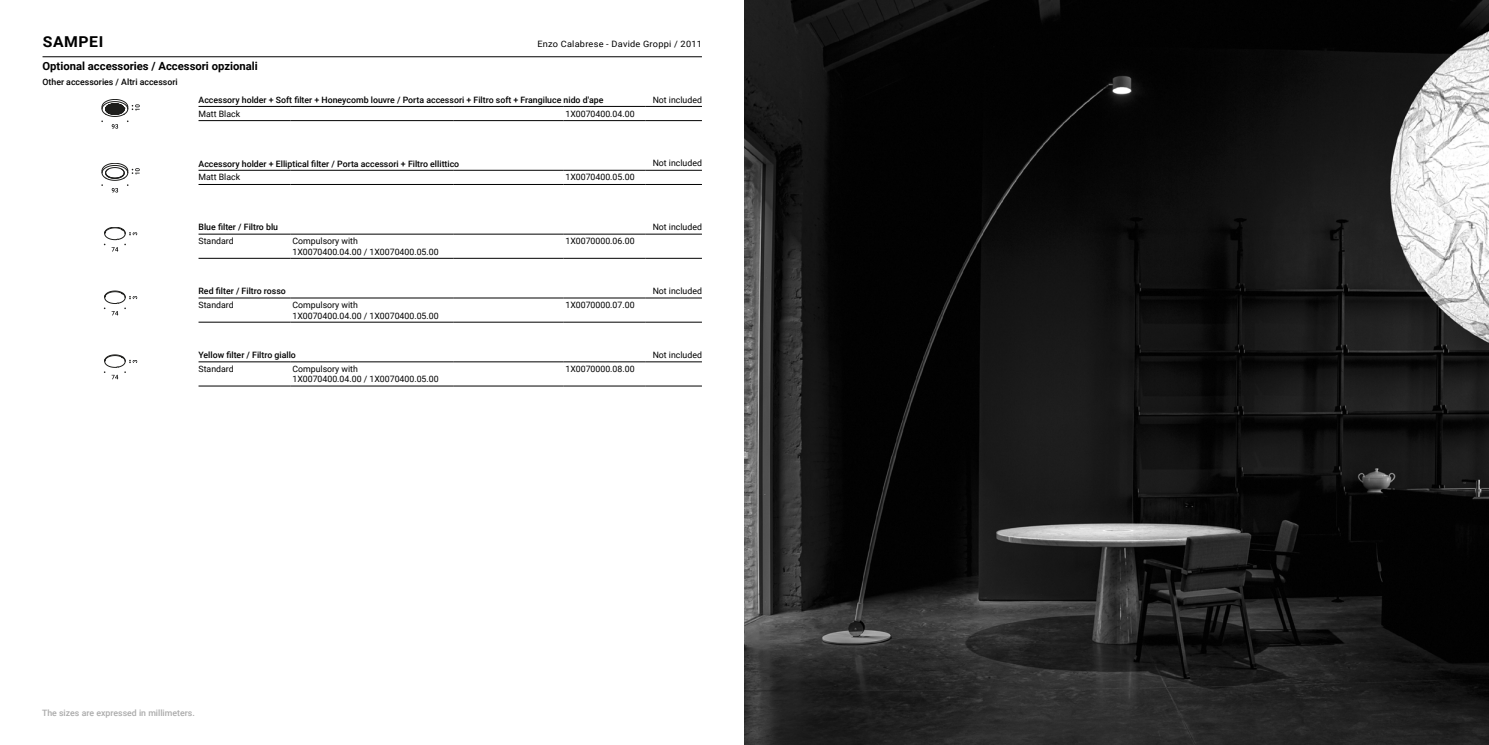
<style>
.page{position:relative;width:1489px;height:745px;background:#fff}
.page>*{position:absolute;margin:0;border:0;box-sizing:border-box;transform-origin:0 0}
.PRODOTTO_designer_anno{font:700 15px "Roboto";letter-spacing:.035em;color:#000;scale:1.05 1}
.ACCESSORI_tipo{font:700 11.25px "Roboto";color:#000}
.PRODOTTO_descrizione_standard_prima_ling{font:500 8.75px "Roboto";color:#000}
.PRODOTTO_codici{font:8.75px/10.5px "Roboto";color:#000}
.PRODOTTO_descrizione_standard_prima_ling-2{font:8.75px "Roboto";color:#000}
.PRODOTTO_price{font:8.75px "Roboto";color:#000}
.t1{font:500 8.75px "Roboto";color:#aaa}
.PRODOTTO_designer_anno-2{font:8.75px "Roboto";letter-spacing:.025em;color:#000;scale:1.05 1}
.ACCESSORI_categoria{font:500 8.75px "Roboto";color:#000}
</style>
<div class="page">
<img style="left:744px;top:0;width:744px;height:744px">
<hr style="left:43px;top:56px;width:659px;height:1px;background:#000">
<svg style="left:101px;top:99px;width:39px;height:30px"></svg>
<hr style="left:198px;top:120px;width:93px;height:1px;background:#000">
<hr style="left:291px;top:120px;width:163px;height:1px;background:#000">
<hr style="left:454px;top:120px;width:109px;height:1px;background:#000">
<hr style="left:563px;top:120px;width:82px;height:1px;background:#000">
<hr style="left:645px;top:120px;width:57px;height:1px;background:#000">
<hr style="left:198px;top:106px;width:93px;height:1px;background:#000">
<hr style="left:291px;top:106px;width:163px;height:1px;background:#000">
<hr style="left:454px;top:106px;width:109px;height:1px;background:#000">
<hr style="left:563px;top:106px;width:82px;height:1px;background:#000">
<hr style="left:645px;top:106px;width:57px;height:1px;background:#000">
<svg style="left:101px;top:163px;width:39px;height:29px"></svg>
<hr style="left:198px;top:184px;width:93px;height:1px;background:#000">
<hr style="left:291px;top:184px;width:163px;height:1px;background:#000">
<hr style="left:454px;top:184px;width:109px;height:1px;background:#000">
<hr style="left:563px;top:184px;width:82px;height:1px;background:#000">
<hr style="left:645px;top:184px;width:57px;height:1px;background:#000">
<hr style="left:198px;top:170px;width:93px;height:1px;background:#000">
<hr style="left:291px;top:170px;width:163px;height:1px;background:#000">
<hr style="left:454px;top:170px;width:109px;height:1px;background:#000">
<hr style="left:563px;top:170px;width:82px;height:1px;background:#000">
<hr style="left:645px;top:170px;width:57px;height:1px;background:#000">
<svg style="left:104px;top:227px;width:33px;height:24px"></svg>
<hr style="left:198px;top:258px;width:93px;height:1px;background:#000">
<hr style="left:291px;top:258px;width:163px;height:1px;background:#000">
<hr style="left:454px;top:258px;width:109px;height:1px;background:#000">
<hr style="left:563px;top:258px;width:82px;height:1px;background:#000">
<hr style="left:645px;top:258px;width:57px;height:1px;background:#000">
<hr style="left:198px;top:234px;width:93px;height:1px;background:#000">
<hr style="left:291px;top:234px;width:163px;height:1px;background:#000">
<hr style="left:454px;top:234px;width:109px;height:1px;background:#000">
<hr style="left:563px;top:234px;width:82px;height:1px;background:#000">
<hr style="left:645px;top:234px;width:57px;height:1px;background:#000">
<svg style="left:104px;top:291px;width:33px;height:24px"></svg>
<hr style="left:198px;top:322px;width:93px;height:1px;background:#000">
<hr style="left:291px;top:322px;width:163px;height:1px;background:#000">
<hr style="left:454px;top:322px;width:109px;height:1px;background:#000">
<hr style="left:563px;top:322px;width:82px;height:1px;background:#000">
<hr style="left:645px;top:322px;width:57px;height:1px;background:#000">
<hr style="left:198px;top:297px;width:93px;height:1px;background:#000">
<hr style="left:291px;top:297px;width:163px;height:1px;background:#000">
<hr style="left:454px;top:297px;width:109px;height:1px;background:#000">
<hr style="left:563px;top:297px;width:82px;height:1px;background:#000">
<hr style="left:645px;top:297px;width:57px;height:1px;background:#000">
<svg style="left:104px;top:354px;width:33px;height:25px"></svg>
<hr style="left:198px;top:385px;width:93px;height:1px;background:#000">
<hr style="left:291px;top:385px;width:163px;height:1px;background:#000">
<hr style="left:454px;top:385px;width:109px;height:1px;background:#000">
<hr style="left:563px;top:385px;width:82px;height:1px;background:#000">
<hr style="left:645px;top:385px;width:57px;height:1px;background:#000">
<hr style="left:198px;top:361px;width:93px;height:1px;background:#000">
<hr style="left:291px;top:361px;width:163px;height:1px;background:#000">
<hr style="left:454px;top:361px;width:109px;height:1px;background:#000">
<hr style="left:563px;top:361px;width:82px;height:1px;background:#000">
<hr style="left:645px;top:361px;width:57px;height:1px;background:#000">
<p class="PRODOTTO_designer_anno" style="left:43px;top:31px;width:59px">SAMPEI</p>
<p class="PRODOTTO_designer_anno-2" style="left:537px;top:37px;width:158px">Enzo Calabrese - Davide Groppi / 2011</p>
<p class="ACCESSORI_tipo" style="left:43px;top:58px;width:217px">Optional accessories / Accessori opzionali</p>
<p class="ACCESSORI_categoria" style="left:43px;top:76px;width:137px">Other accessories / Altri accessori</p>
<p class="PRODOTTO_descrizione_standard_prima_ling" style="left:198px;top:93px;width:406px">Accessory holder + Soft filter + Honeycomb louvre / Porta accessori + Filtro soft + Frangiluce nido d'ape</p>
<p class="PRODOTTO_price" style="left:652px;top:93px;width:51px">Not included</p>
<p class="PRODOTTO_descrizione_standard_prima_ling-2" style="left:198px;top:107px;width:43px">Matt Black</p>
<p class="PRODOTTO_descrizione_standard_prima_ling-2" style="left:565px;top:107px;width:71px">1X0070400.04.00</p>
<p class="PRODOTTO_descrizione_standard_prima_ling" style="left:198px;top:157px;width:262px">Accessory holder + Elliptical filter / Porta accessori + Filtro ellittico</p>
<p class="PRODOTTO_price" style="left:652px;top:157px;width:51px">Not included</p>
<p class="PRODOTTO_descrizione_standard_prima_ling-2" style="left:198px;top:171px;width:43px">Matt Black</p>
<p class="PRODOTTO_descrizione_standard_prima_ling-2" style="left:565px;top:171px;width:71px">1X0070400.05.00</p>
<p class="PRODOTTO_descrizione_standard_prima_ling" style="left:198px;top:221px;width:81px">Blue filter / Filtro blu</p>
<p class="PRODOTTO_price" style="left:652px;top:221px;width:51px">Not included</p>
<p class="PRODOTTO_descrizione_standard_prima_ling-2" style="left:198px;top:235px;width:37px">Standard</p>
<p class="PRODOTTO_codici" style="left:292px;top:235px;width:148px">Compulsory with<br>1X0070400.04.00 / 1X0070400.05.00</p>
<p class="PRODOTTO_descrizione_standard_prima_ling-2" style="left:565px;top:235px;width:71px">1X0070000.06.00</p>
<p class="PRODOTTO_descrizione_standard_prima_ling" style="left:198px;top:285px;width:89px">Red filter / Filtro rosso</p>
<p class="PRODOTTO_price" style="left:652px;top:285px;width:51px">Not included</p>
<p class="PRODOTTO_descrizione_standard_prima_ling-2" style="left:198px;top:299px;width:37px">Standard</p>
<p class="PRODOTTO_codici" style="left:292px;top:299px;width:148px">Compulsory with<br>1X0070400.04.00 / 1X0070400.05.00</p>
<p class="PRODOTTO_descrizione_standard_prima_ling-2" style="left:565px;top:299px;width:71px">1X0070000.07.00</p>
<p class="PRODOTTO_descrizione_standard_prima_ling" style="left:198px;top:349px;width:99px">Yellow filter / Filtro giallo</p>
<p class="PRODOTTO_price" style="left:652px;top:348px;width:51px">Not included</p>
<p class="PRODOTTO_descrizione_standard_prima_ling-2" style="left:198px;top:362px;width:37px">Standard</p>
<p class="PRODOTTO_codici" style="left:292px;top:363px;width:148px">Compulsory with<br>1X0070400.04.00 / 1X0070400.05.00</p>
<p class="PRODOTTO_descrizione_standard_prima_ling-2" style="left:565px;top:362px;width:71px">1X0070000.08.00</p>
<p class="t1" style="left:42px;top:706px;width:154px">The sizes are expressed in millimeters.</p>
</div>
